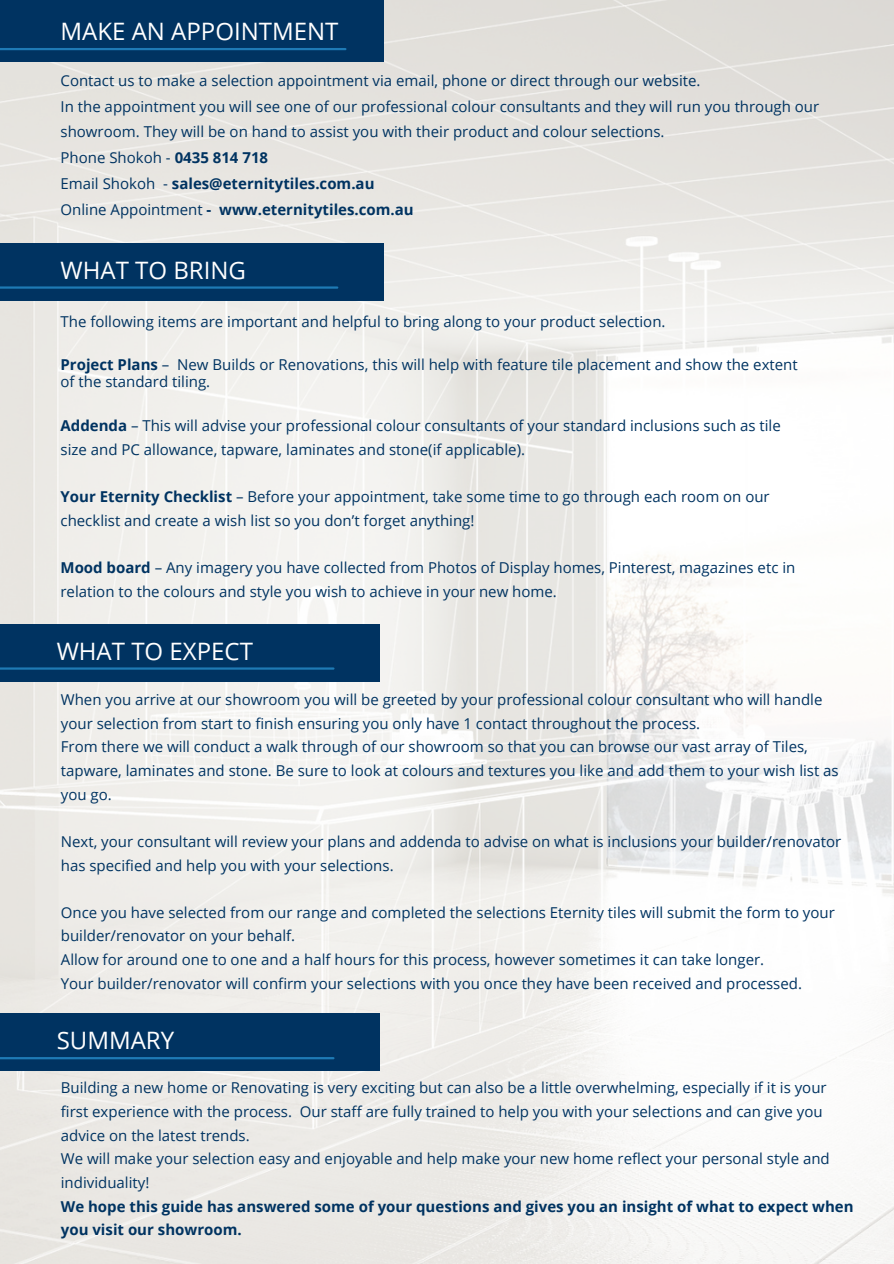
<style>
.page{position:relative;width:894px;height:1264px;background:#fff}
.page>*{position:absolute;margin:0;border:0;box-sizing:border-box;transform-origin:0 0}
.t1{font:24px "Open Sans";color:#fff}
.t2{font:15px/23.7px "Open Sans";color:#003361}
.t3{font:700 15px "Open Sans";color:#003361}
.s1{font-weight:700}
.s2{font-weight:400}
</style>
<div class="page">
<img style="left:0;top:0;width:893px;height:1263px">
<div style="left:0;top:0;width:383px;height:62px;background:#003361"></div>
<hr style="left:0;top:48px;width:345px;height:2px;background:#1e7ab5">
<div style="left:0;top:243px;width:383px;height:57px;background:#003361"></div>
<hr style="left:0;top:286px;width:337px;height:3px;background:#1e7ab5">
<div style="left:0;top:623px;width:379px;height:58px;background:#003361"></div>
<hr style="left:0;top:667px;width:333px;height:2px;background:#1e7ab5">
<div style="left:0;top:1013px;width:379px;height:58px;background:#003361"></div>
<hr style="left:0;top:1057px;width:333px;height:2px;background:#1e7ab5">
<h1 class="t1" style="left:60px;top:15px;width:279px">MAKE AN APPOINTMENT</h1>
<p class="t2" style="left:60px;top:68px;width:641px">Contact us to make a selection appointment via email, phone or direct through our website.</p>
<p class="t2" style="left:60px;top:93px;width:760px;line-height:25.8px">In the appointment you will see one of our professional colour consultants and they will run you through our showroom. They will be on hand to assist you with their product and colour selections.</p>
<p class="t2" style="left:60px;top:146px;width:209px">Phone Shokoh - <span class="s1">0435 814 718</span></p>
<p class="t3" style="left:60px;top:173px;width:315px"><span class="s2">Email Shokoh -</span> sales@eternitytiles.com.au</p>
<p class="t3" style="left:60px;top:199px;width:355px"><span class="s2">Online Appointment</span> - www.eternitytiles.com.au</p>
<p class="t1" style="left:60px;top:253px;width:187px">WHAT TO BRING</p>
<p class="t2" style="left:60px;top:309px;width:606px">The following items are important and helpful to bring along to your product selection.</p>
<p class="t2" style="left:60px;top:356px;width:738px;line-height:16.8px"><span class="s1">Project Plans</span> – New Builds or Renovations, this will help with feature tile placement and show the extent of the standard tiling.</p>
<p class="t2" style="left:60px;top:413px;width:721px"><span class="s1">Addenda</span> – This will advise your professional colour consultants of your standard inclusions such as tile size and PC allowance, tapware, laminates and stone(if applicable).</p>
<p class="t2" style="left:60px;top:484px;width:710px"><span class="s1">Your Eternity Checklist</span> – Before your appointment, take some time to go through each room on our checklist and create a wish list so you don’t forget anything!</p>
<p class="t2" style="left:60px;top:555px;width:736px"><span class="s1">Mood board</span> – Any imagery you have collected from Photos of Display homes, Pinterest, magazines etc in relation to the colours and style you wish to achieve in your new home.</p>
<p class="t1" style="left:57px;top:634px;width:198px">WHAT TO EXPECT</p>
<p class="t2" style="left:61px;top:687px;width:762px">When you arrive at our showroom you will be greeted by your professional colour consultant who will handle your selection from start to finish ensuring you only have 1 contact throughout the process.</p>
<p class="t2" style="left:61px;top:734px;width:779px">From there we will conduct a walk through of our showroom so that you can browse our vast array of Tiles, tapware, laminates and stone. Be sure to look at colours and textures you like and add them to your wish list as you go.</p>
<p class="t2" style="left:61px;top:829px;width:781px">Next, your consultant will review your plans and addenda to advise on what is inclusions your builder/renovator has specified and help you with your selections.</p>
<p class="t2" style="left:61px;top:900px;width:775px">Once you have selected from our range and completed the selections Eternity tiles will submit the form to your builder/renovator on your behalf.</p>
<p class="t2" style="left:61px;top:947px;width:704px">Allow for around one to one and a half hours for this process, however sometimes it can take longer.</p>
<p class="t2" style="left:61px;top:971px;width:742px">Your builder/renovator will confirm your selections with you once they have been received and processed.</p>
<p class="t1" style="left:57px;top:1023px;width:119px">SUMMARY</p>
<p class="t2" style="left:61px;top:1075px;width:767px">Building a new home or Renovating is very exciting but can also be a little overwhelming, especially if it is your first experience with the process. Our staff are fully trained to help you with your selections and can give you</p>
<p class="t2" style="left:61px;top:1122px;width:794px">advice on the latest trends.<br>We will make your selection easy and enjoyable and help make your new home reflect your personal style and individuality!<br><span class="s1">We hope this guide has answered some of your questions and gives you an insight of what to expect when you visit our showroom.</span></p>
</div>
